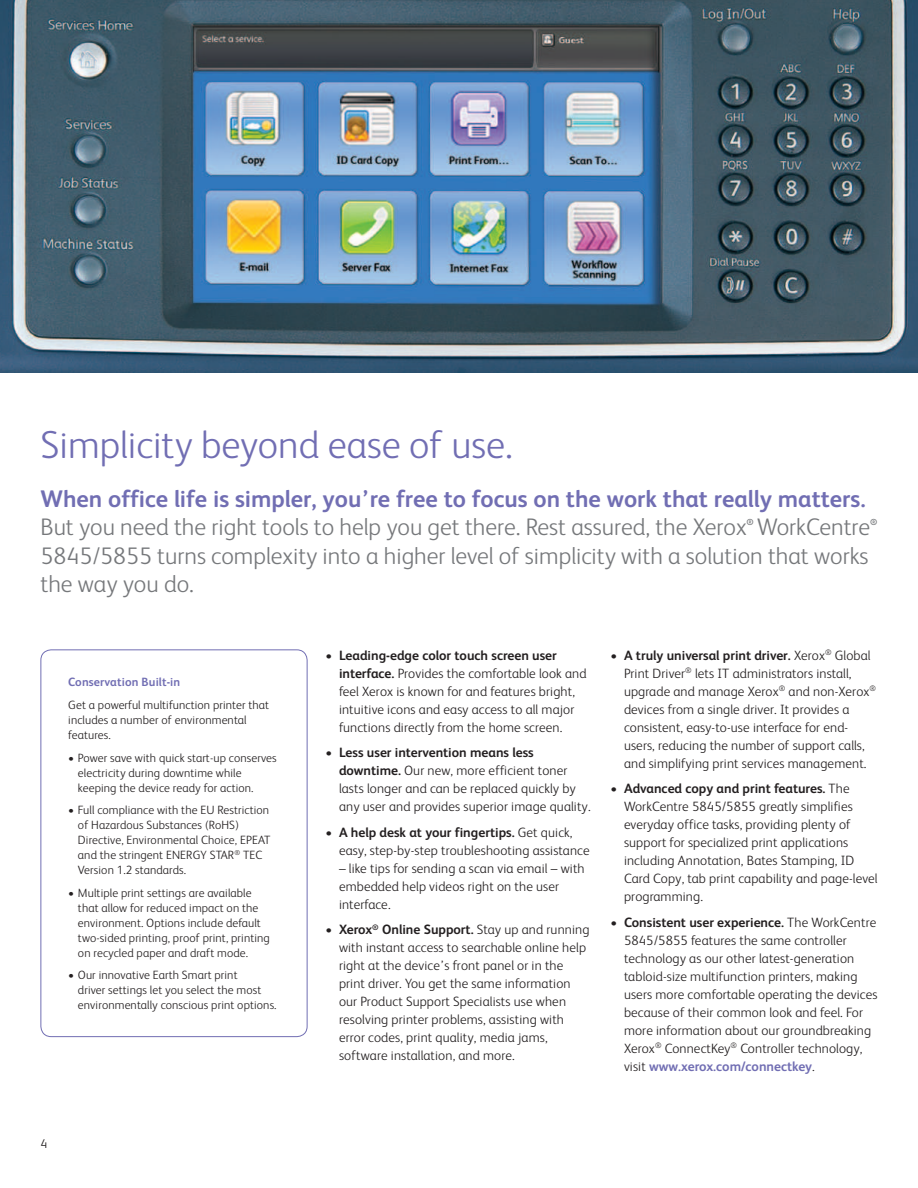
<style>
.page{position:relative;width:918px;height:1188px;background:#fff}
.page>*{position:absolute;margin:0;border:0;box-sizing:border-box;transform-origin:0 0}
.t1{font:300 39px "Xerox Sans";color:#716eb3}
.t2{font:300 24px/28.5px "Xerox Sans";color:#76787b}
.t3{font:700 24px "Xerox Sans";color:#716eb3}
.t4{font:300 13.5px/18px "Xerox Sans";letter-spacing:.01em;color:#231f20}
.t5{font:300 12.75px "Xerox Sans";color:#231f20}
.t6{font:300 12px/15px "Xerox Sans";letter-spacing:.01em;color:#231f20}
.t7{font:700 12px "Xerox Sans";letter-spacing:.01em;color:#716eb3}
.t8{font:700 8.7px "Xerox Sans";color:#76787b}
.s1{font-weight:700}
.s2{font-weight:700;color:#716eb3}
</style>
<div class="page">
<img style="left:0;top:0;width:918px;height:373px">
<div style="left:40px;top:649px;width:268px;height:388px;border:1px solid #716eb3;border-radius:10px"></div>
<h1 class="t1" style="left:40px;top:430px;width:474px">Simplicity beyond ease of use.</h1>
<h2 class="t3" style="left:40px;top:489px;width:827px">When office life is simpler, you’re free to focus on the work that really matters.</h2>
<h2 class="t2" style="left:40px;top:515px;width:831px">But you need the right tools to help you get there. Rest assured, the Xerox WorkCentre</h2>
<p class="t8" style="left:747px;top:519px;width:9px">®</p>
<p class="t8" style="left:870px;top:519px;width:9px">®</p>
<h2 class="t2" style="left:40px;top:544px;width:830px">5845/5855 turns complexity into a higher level of simplicity with a solution that works the way you do.</h2>
<p class="t7" style="left:68px;top:678px;width:114px">Conservation Built-in</p>
<p class="t6" style="left:68px;top:699px;width:202px">Get a powerful multifunction printer that includes a number of environmental features.</p>
<p class="t6" style="left:78px;top:749px;width:200px;text-indent:-10px">• Power save with quick start-up conserves electricity during downtime while keeping the device ready for action.</p>
<p class="t6" style="left:78px;top:802px;width:194px;text-indent:-10px">• Full compliance with the EU Restriction of Hazardous Substances (RoHS)<br>Directive, Environmental Choice, EPEAT and the stringent ENERGY STAR<sup>®</sup> TEC Version 1.2 standards.</p>
<p class="t6" style="left:78px;top:885px;width:193px;text-indent:-10px">• Multiple print settings are available that allow for reduced impact on the environment. Options include default two-sided printing, proof print, printing on recycled paper and draft mode.</p>
<p class="t6" style="left:78px;top:967px;width:200px;text-indent:-10px">• Our innovative Earth Smart print<br>driver settings let you select the most environmentally conscious print options.</p>
<p class="t5" style="left:40px;top:1138px;width:8px">4</p>
<p class="t4" style="left:339px;top:645px;width:249px;text-indent:-14px">• <span class="s1">Leading-edge color touch screen user interface.</span> Provides the comfortable look and feel Xerox is known for and features bright, intuitive icons and easy access to all major functions directly from the home screen.</p>
<p class="t4" style="left:339px;top:743px;width:253px;text-indent:-14px">• <span class="s1">Less user intervention means less downtime.</span> Our new, more efficient toner lasts longer and can be replaced quickly by any user and provides superior image quality.</p>
<p class="t4" style="left:339px;top:823px;width:252px;text-indent:-14px">• <span class="s1">A help desk at your fingertips.</span> Get quick, easy, step-by-step troubleshooting assistance</p>
<p class="t4" style="left:339px;top:860px;width:247px">– like tips for sending a scan via email – with embedded help videos right on the user interface.</p>
<p class="t4" style="left:339px;top:920px;width:252px;text-indent:-14px">• <span class="s1">Xerox</span><sup>®</sup> <span class="s1">Online Support.</span> Stay up and running with instant access to searchable online help right at the device’s front panel or in the print driver. You get the same information our Product Support Specialists use when resolving printer problems, assisting with error codes, print quality, media jams, software installation, and more.</p>
<p class="t4" style="left:624px;top:645px;width:254px;text-indent:-13px">• <span class="s1">A truly universal print driver.</span> Xerox<sup>®</sup> Global Print Driver<sup>®</sup> lets IT administrators install, upgrade and manage Xerox<sup>®</sup> and non-Xerox<sup>® </sup>devices from a single driver. It provides a consistent, easy-to-use interface for end&shy;users, reducing the number of support calls, and simplifying print services management.</p>
<p class="t4" style="left:624px;top:779px;width:255px;text-indent:-14px">• <span class="s1">Advanced copy and print features.</span> The WorkCentre 5845/5855 greatly simplifies everyday office tasks, providing plenty of support for specialized print applications including Annotation, Bates Stamping, ID Card Copy, tab print capability and page-level programming.</p>
<p class="t4" style="left:624px;top:913px;width:255px;text-indent:-13px">• <span class="s1">Consistent user experience.</span> The WorkCentre 5845/5855 features the same controller technology as our other latest-generation tabloid-size multifunction printers, making users more comfortable operating the devices because of their common look and feel. For more information about our groundbreaking Xerox<sup>®</sup> ConnectKey<sup>®</sup> Controller technology, visit <span class="s2">www.xerox.com/connectkey</span>.</p>
</div>
